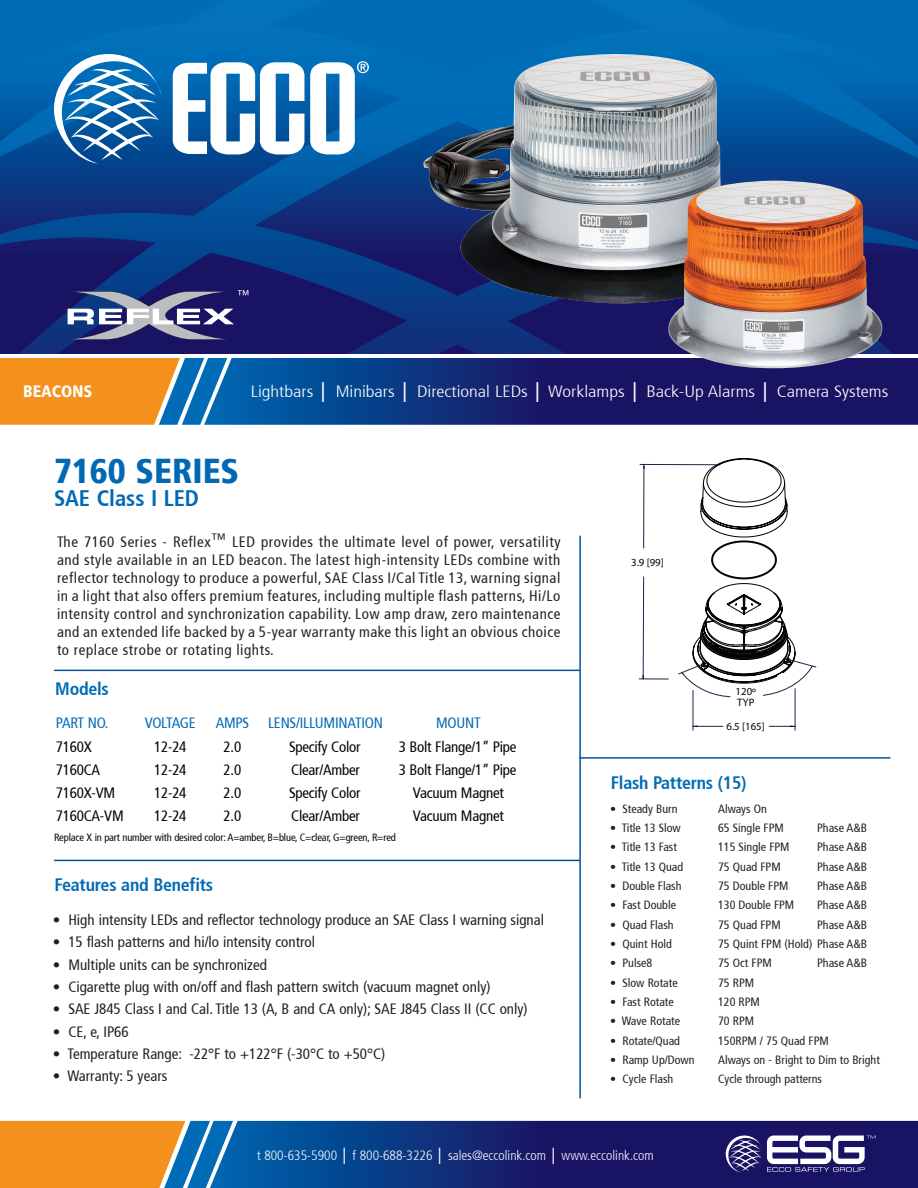
<style>
.page{position:relative;width:918px;height:1188px;background:#fff}
.page>*{position:absolute;margin:0;border:0;box-sizing:border-box;transform-origin:0 0}
.t1{font:900 condensed 34.5px "Frutiger 77";color:#0168b3}
.t2{font:700 condensed 22.5px "Frutiger 67";color:#0168b3}
.t3{font:700 condensed 18px "Frutiger 67";letter-spacing:-.015em;color:#006bb6}
.t4{font:900 condensed 16.5px "Frutiger 77";color:#fff}
.t5{font:300 condensed 16.35px "Frutiger 47";color:#fff;scale:1.15 1}
.Body_text{font:condensed 15px/18px "Frutiger 57";color:#231f20;text-align:justify}
.t6{font:condensed 15px "Frutiger 57";letter-spacing:-.015em;color:#040503}
.t7{font:condensed 15px "Frutiger 57";letter-spacing:-.015em;color:#006bb6}
.t8{font:condensed 15px "Frutiger 57";letter-spacing:-.035em;color:#006bb6}
.t9{font:300 condensed 13.5px "Frutiger 47";color:#fff}
.t10{font:condensed 12px "Frutiger 57";color:#231f20}
.t11{font:10.8px/10.2px "Myriad";color:#040503}
.t12{font:condensed 10.5px "Frutiger 57";letter-spacing:-.015em;color:#040503}
.s1{font-family:"Arial";font-weight:400;font-stretch:normal}
.s2{font-family:"Arial";font-weight:900;font-stretch:normal}
</style>
<div class="page">
<svg style="left:248px;top:358px;width:670px;height:67px;background:#132674"></svg>
<svg style="left:0;top:0;width:918px;height:354px;background:#074b96"></svg>
<svg style="left:233px;top:1121px;width:685px;height:67px;background:#112876"></svg>
<svg style="left:0;top:1121px;width:233px;height:67px;background:#c28f48"></svg>
<svg style="left:172px;top:61px;width:197px;height:93px"></svg>
<svg style="left:54px;top:54px;width:108px;height:110px"></svg>
<svg style="left:726px;top:1136px;width:150px;height:36px"></svg>
<hr style="left:579px;top:536px;width:2px;height:562px;background:#04529a">
<img style="left:54px;top:276px;width:190px;height:14px">
<svg style="left:0;top:290px;width:248px;height:135px;background:#806d6c"></svg>
<hr style="left:54px;top:860px;width:526px;height:1px;background:#04529a">
<hr style="left:54px;top:670px;width:526px;height:1px;background:#04529a">
<img style="left:424px;top:54px;width:344px;height:253px">
<img style="left:668px;top:181px;width:214px;height:187px">
<svg style="left:639px;top:458px;width:177px;height:273px"></svg>
<hr style="left:579px;top:757px;width:311px;height:2px;background:#04529a">
<p class="t4" style="left:23px;top:382px;width:71px">BEACONS</p>
<p class="t5" style="left:251px;top:382px;width:556px">Lightbars <span class="s1">│</span> Minibars <span class="s1">│</span> Directional LEDs <span class="s1">│</span> Worklamps <span class="s1">│</span> Back-Up Alarms <span class="s1">│</span> Camera Systems</p>
<p class="t1" style="left:54px;top:451px;width:187px">7160 SERIES</p>
<p class="t2" style="left:54px;top:485px;width:147px">SAE Class I LED</p>
<p class="Body_text" style="left:57px;top:533px;width:505px">The 7160 Series - Reflex™ LED provides the ultimate level of power, versatility and style available in an LED beacon. The latest high-intensity LEDs combine with reflector technology to produce a powerful, SAE Class I/Cal Title 13, warning signal in a light that also offers premium features, including multiple flash patterns, Hi/Lo intensity control and synchronization capability. Low amp draw, zero maintenance and an extended life backed by a 5-year warranty make this light an obvious choice to replace strobe or rotating lights.</p>
<p class="t3" style="left:55px;top:678px;width:55px">Models</p>
<p class="t7" style="left:56px;top:714px;width:54px">PART NO.</p>
<p class="t8" style="left:145px;top:714px;width:53px">VOLTAGE</p>
<p class="t7" style="left:216px;top:714px;width:35px">AMPS</p>
<p class="t7" style="left:268px;top:714px;width:116px">LENS/ILLUMINATION</p>
<p class="t7" style="left:436px;top:714px;width:46px">MOUNT</p>
<p class="t6" style="left:56px;top:738px;width:37px">7160X</p>
<p class="t6" style="left:154px;top:738px;width:34px">12-24</p>
<p class="t6" style="left:224px;top:738px;width:19px">2.0</p>
<p class="t6" style="left:289px;top:738px;width:73px">Specify Color</p>
<p class="t6" style="left:399px;top:738px;width:119px">3 Bolt Flange/1” Pipe</p>
<p class="t6" style="left:56px;top:761px;width:46px">7160CA</p>
<p class="t6" style="left:154px;top:761px;width:34px">12-24</p>
<p class="t6" style="left:224px;top:761px;width:19px">2.0</p>
<p class="t6" style="left:291px;top:761px;width:70px">Clear/Amber</p>
<p class="t6" style="left:399px;top:761px;width:119px">3 Bolt Flange/1” Pipe</p>
<p class="t6" style="left:56px;top:784px;width:61px">7160X-VM</p>
<p class="t6" style="left:154px;top:784px;width:34px">12-24</p>
<p class="t6" style="left:224px;top:784px;width:19px">2.0</p>
<p class="t6" style="left:289px;top:784px;width:73px">Specify Color</p>
<p class="t6" style="left:413px;top:784px;width:92px">Vacuum Magnet</p>
<p class="t6" style="left:56px;top:807px;width:69px">7160CA-VM</p>
<p class="t6" style="left:154px;top:807px;width:34px">12-24</p>
<p class="t6" style="left:224px;top:807px;width:19px">2.0</p>
<p class="t6" style="left:291px;top:807px;width:70px">Clear/Amber</p>
<p class="t6" style="left:413px;top:807px;width:92px">Vacuum Magnet</p>
<p class="t12" style="left:54px;top:831px;width:343px">Replace X in part number with desired color: A=amber, B=blue, C=clear, G=green, R=red</p>
<p class="t3" style="left:54px;top:874px;width:160px">Features and Benefits</p>
<p class="Body_text" style="left:53px;top:911px;width:493px">• High intensity LEDs and reflector technology produce an SAE Class I warning signal</p>
<p class="Body_text" style="left:53px;top:933px;width:264px">• 15 flash patterns and hi/lo intensity control</p>
<p class="Body_text" style="left:53px;top:955px;width:216px">• Multiple units can be synchronized</p>
<p class="Body_text" style="left:53px;top:978px;width:439px">• Cigarette plug with on/off and flash pattern switch (vacuum magnet only)</p>
<p class="Body_text" style="left:53px;top:1000px;width:476px">• SAE J845 Class I and Cal. Title 13 (A, B and CA only); SAE J845 Class II (CC only)</p>
<p class="Body_text" style="left:53px;top:1022px;width:77px">• CE, e, IP66</p>
<p class="Body_text" style="left:53px;top:1045px;width:334px">• Temperature Range: -22°F to +122°F (-30°C to +50°C)</p>
<p class="Body_text" style="left:53px;top:1067px;width:116px">• Warranty: 5 years</p>
<p class="t11" style="left:631px;top:558px;width:34px">3.9 [99]</p>
<p class="t11" style="left:736px;top:687px;width:22px">120º<br>TYP</p>
<p class="t11" style="left:726px;top:722px;width:40px">6.5 [165]</p>
<p class="t3" style="left:611px;top:772px;width:137px">Flash Patterns (15)</p>
<p class="t10" style="left:610px;top:802px;width:69px">• Steady Burn</p>
<p class="t10" style="left:718px;top:802px;width:50px">Always On</p>
<p class="t10" style="left:610px;top:821px;width:72px">• Title 13 Slow</p>
<p class="t10" style="left:718px;top:821px;width:67px">65 Single FPM</p>
<p class="t10" style="left:817px;top:821px;width:51px">Phase A&amp;B</p>
<p class="t10" style="left:610px;top:840px;width:68px">• Title 13 Fast</p>
<p class="t10" style="left:718px;top:840px;width:73px">115 Single FPM</p>
<p class="t10" style="left:817px;top:840px;width:51px">Phase A&amp;B</p>
<p class="t10" style="left:610px;top:859px;width:75px">• Title 13 Quad</p>
<p class="t10" style="left:718px;top:859px;width:64px">75 Quad FPM</p>
<p class="t10" style="left:817px;top:859px;width:51px">Phase A&amp;B</p>
<p class="t10" style="left:610px;top:879px;width:73px">• Double Flash</p>
<p class="t10" style="left:718px;top:879px;width:72px">75 Double FPM</p>
<p class="t10" style="left:817px;top:879px;width:51px">Phase A&amp;B</p>
<p class="t10" style="left:610px;top:898px;width:67px">• Fast Double</p>
<p class="t10" style="left:718px;top:898px;width:78px">130 Double FPM</p>
<p class="t10" style="left:817px;top:898px;width:51px">Phase A&amp;B</p>
<p class="t10" style="left:610px;top:917px;width:65px">• Quad Flash</p>
<p class="t10" style="left:718px;top:917px;width:64px">75 Quad FPM</p>
<p class="t10" style="left:817px;top:917px;width:51px">Phase A&amp;B</p>
<p class="t10" style="left:610px;top:937px;width:63px">• Quint Hold</p>
<p class="t10" style="left:718px;top:937px;width:150px">75 Quint FPM (Hold) Phase A&amp;B</p>
<p class="t10" style="left:610px;top:956px;width:44px">• Pulse8</p>
<p class="t10" style="left:718px;top:956px;width:55px">75 Oct FPM</p>
<p class="t10" style="left:817px;top:956px;width:51px">Phase A&amp;B</p>
<p class="t10" style="left:610px;top:975px;width:69px">• Slow Rotate</p>
<p class="t10" style="left:718px;top:975px;width:38px">75 RPM</p>
<p class="t10" style="left:610px;top:995px;width:65px">• Fast Rotate</p>
<p class="t10" style="left:718px;top:995px;width:43px">120 RPM</p>
<p class="t10" style="left:610px;top:1014px;width:71px">• Wave Rotate</p>
<p class="t10" style="left:718px;top:1014px;width:38px">70 RPM</p>
<p class="t10" style="left:610px;top:1033px;width:71px">• Rotate/Quad</p>
<p class="t10" style="left:718px;top:1033px;width:112px">150RPM / 75 Quad FPM</p>
<p class="t10" style="left:610px;top:1053px;width:86px">• Ramp Up/Down</p>
<p class="t10" style="left:718px;top:1053px;width:163px">Always on - Bright to Dim to Bright</p>
<p class="t10" style="left:610px;top:1072px;width:65px">• Cycle Flash</p>
<p class="t10" style="left:718px;top:1072px;width:105px">Cycle through patterns</p>
<p class="t9" style="left:257px;top:1148px;width:398px">t 800-635-5900 <span class="s2">│</span> f 800-688-3226 <span class="s1">│</span> sales@eccolink.com <span class="s2">│</span> www.eccolink.com</p>
</div>
